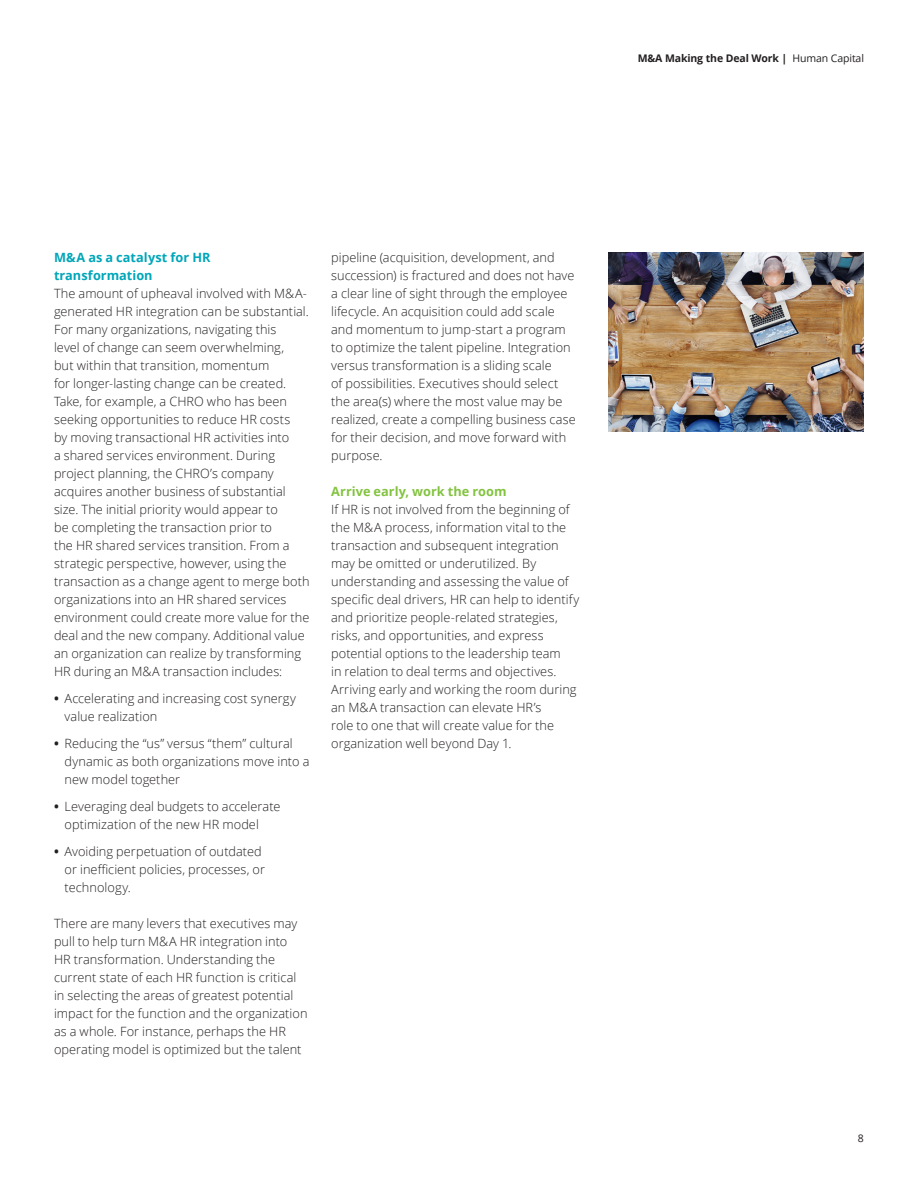
<style>
.page{position:relative;width:918px;height:1188px;background:#fff}
.page>*{position:absolute;margin:0;border:0;box-sizing:border-box;transform-origin:0 0}
.Body_copy__8_5_12pt{font:300 12.75px/18px "Open Sans";letter-spacing:.005em;color:#231f20}
.Subhead_A__8_5_12pt{font:700 12.75px/18px "Open Sans";letter-spacing:.005em;color:#00a6b9}
.Subhead_A__8_5_12pt-2{font:700 12.75px "Open Sans";color:#83c340}
.t1{font:700 10.5px "Open Sans";letter-spacing:-.01em;color:#231f20}
.t2{font:10.5px "Open Sans";color:#231f20}
.s1{font-weight:400}
.s2{font-weight:700}
</style>
<div class="page">
<img style="left:608px;top:252px;width:256px;height:180px">
<p class="t1" style="left:638px;top:51px;width:228px">M&amp;A Making the Deal Work | <span class="s1">Human Capital</span></p>
<p class="Subhead_A__8_5_12pt" style="left:54px;top:248px;width:158px">M&amp;A as a catalyst for HR transformation</p>
<p class="Body_copy__8_5_12pt" style="left:54px;top:284px;width:257px">The amount of upheaval involved with M&amp;A&shy;generated HR integration can be substantial.<br>For many organizations, navigating this<br>level of change can seem overwhelming,<br>but within that transition, momentum<br>for longer-lasting change can be created.<br>Take, for example, a CHRO who has been seeking opportunities to reduce HR costs<br>by moving transactional HR activities into<br>a shared services environment. During project planning, the CHRO’s company acquires another business of substantial size. The initial priority would appear to<br>be completing the transaction prior to<br>the HR shared services transition. From a strategic perspective, however, using the transaction as a change agent to merge both organizations into an HR shared services environment could create more value for the deal and the new company. Additional value an organization can realize by transforming HR during an M&amp;A transaction includes:</p>
<p class="Body_copy__8_5_12pt" style="left:65px;top:689px;width:233px;text-indent:-11px"><span class="s2">•</span> Accelerating and increasing cost synergy value realization</p>
<p class="Body_copy__8_5_12pt" style="left:65px;top:734px;width:246px;text-indent:-11px"><span class="s2">•</span> Reducing the “us” versus “them” cultural dynamic as both organizations move into a new model together</p>
<p class="Body_copy__8_5_12pt" style="left:65px;top:797px;width:217px;text-indent:-11px"><span class="s2">•</span> Leveraging deal budgets to accelerate optimization of the new HR model</p>
<p class="Body_copy__8_5_12pt" style="left:65px;top:842px;width:202px;text-indent:-11px"><span class="s2">•</span> Avoiding perpetuation of outdated or inefficient policies, processes, or technology.</p>
<p class="Body_copy__8_5_12pt" style="left:54px;top:914px;width:255px">There are many levers that executives may pull to help turn M&amp;A HR integration into<br>HR transformation. Understanding the current state of each HR function is critical in selecting the areas of greatest potential impact for the function and the organization as a whole. For instance, perhaps the HR operating model is optimized but the talent</p>
<p class="Body_copy__8_5_12pt" style="left:331px;top:248px;width:246px">pipeline (acquisition, development, and succession) is fractured and does not have a clear line of sight through the employee lifecycle. An acquisition could add scale and momentum to jump-start a program to optimize the talent pipeline. Integration versus transformation is a sliding scale<br>of possibilities. Executives should select the area(s) where the most value may be realized, create a compelling business case for their decision, and move forward with purpose.</p>
<p class="Subhead_A__8_5_12pt-2" style="left:331px;top:482px;width:177px">Arrive early, work the room</p>
<p class="Body_copy__8_5_12pt" style="left:331px;top:500px;width:250px">If HR is not involved from the beginning of the M&amp;A process, information vital to the transaction and subsequent integration may be omitted or underutilized. By understanding and assessing the value of specific deal drivers, HR can help to identify and prioritize people-related strategies, risks, and opportunities, and express potential options to the leadership team<br>in relation to deal terms and objectives.<br>Arriving early and working the room during an M&amp;A transaction can elevate HR’s<br>role to one that will create value for the organization well beyond Day 1.</p>
<p class="t2" style="left:858px;top:1131px;width:8px">8</p>
</div>
